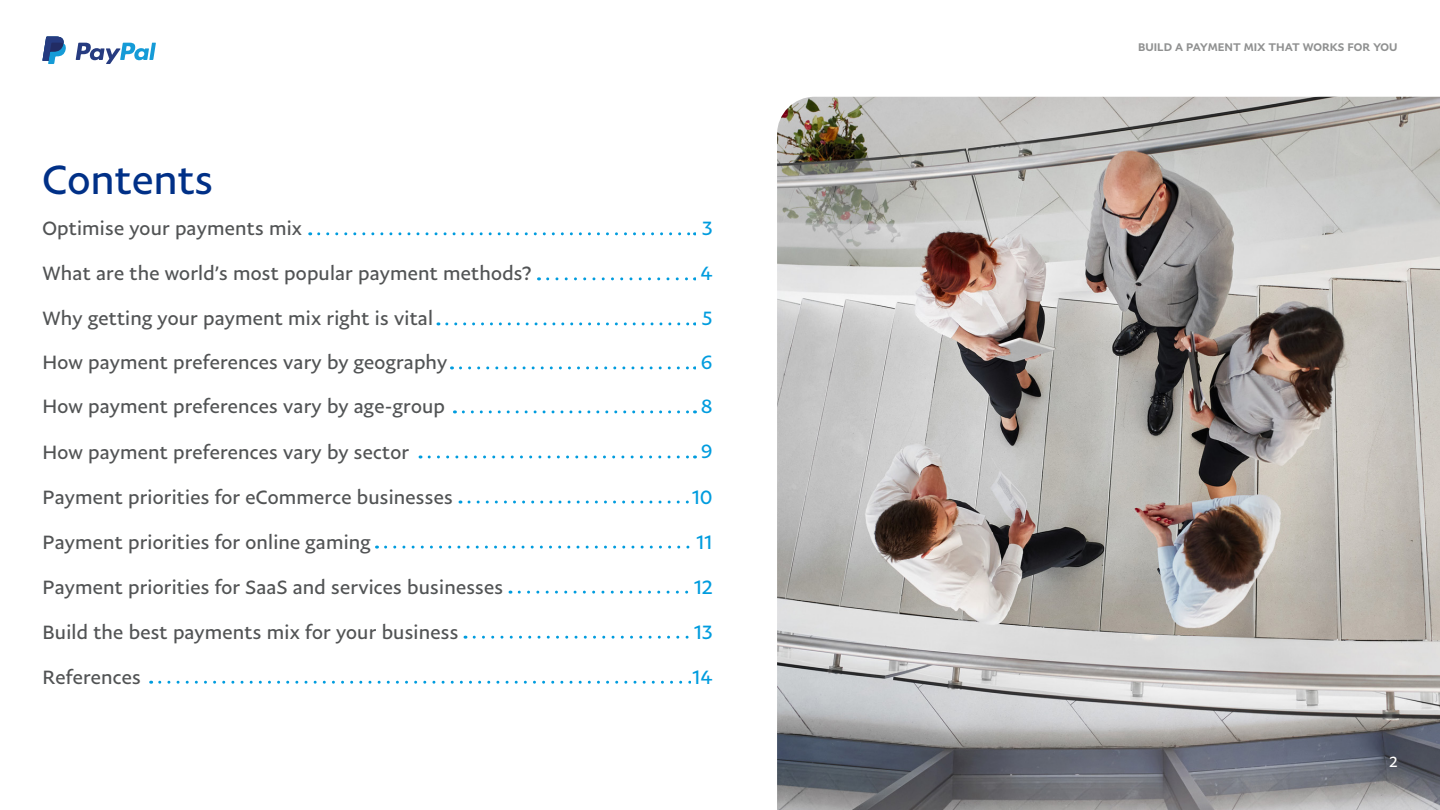
<style>
.page{position:relative;width:1440px;height:810px;background:#fff}
.page>*{position:absolute;margin:0;border:0;box-sizing:border-box;transform-origin:0 0}
.t1{font:41.25px "Pay Pal Sans Big";color:#003087}
.t2{font:19.5px "Pay Pal Sans Big";letter-spacing:.01em;color:#515354}
.t3{font:19.5px "Pay Pal Sans Big";letter-spacing:.01em;color:#009cde}
.t4{font:15px "Pay Pal Sans Big";color:#fff}
.t5{font:500 11.25px "Pay Pal Sans Big";color:#909191}
</style>
<div class="page">
<svg style="left:76px;top:43px;width:80px;height:21px"></svg>
<svg style="left:43px;top:37px;width:23px;height:27px"></svg>
<img style="left:777px;top:97px;width:663px;height:713px">
<svg style="left:319px;top:232px;width:376px;height:3px"></svg>
<svg style="left:429px;top:455px;width:267px;height:3px"></svg>
<svg style="left:447px;top:322px;width:249px;height:3px"></svg>
<svg style="left:460px;top:366px;width:235px;height:3px"></svg>
<svg style="left:386px;top:546px;width:304px;height:3px"></svg>
<svg style="left:548px;top:277px;width:147px;height:3px"></svg>
<svg style="left:469px;top:501px;width:220px;height:3px"></svg>
<svg style="left:463px;top:410px;width:232px;height:3px"></svg>
<svg style="left:519px;top:591px;width:170px;height:3px"></svg>
<svg style="left:474px;top:636px;width:215px;height:3px"></svg>
<svg style="left:160px;top:681px;width:531px;height:3px"></svg>
<h1 class="t1" style="left:43px;top:154px;width:172px">Contents</h1>
<p class="t2" style="left:43px;top:216px;width:261px">Optimise your payments mix</p>
<p class="t3" style="left:702px;top:216px;width:12px">3</p>
<p class="t2" style="left:43px;top:262px;width:491px">What are the world’s most popular payment methods?</p>
<p class="t2" style="left:43px;top:307px;width:392px">Why getting your payment mix right is vital</p>
<p class="t2" style="left:43px;top:351px;width:406px">How payment preferences vary by geography</p>
<p class="t2" style="left:43px;top:395px;width:404px">How payment preferences vary by age-group</p>
<p class="t2" style="left:43px;top:440px;width:368px">How payment preferences vary by sector</p>
<p class="t2" style="left:43px;top:485px;width:412px">Payment priorities for eCommerce businesses</p>
<p class="t2" style="left:43px;top:530px;width:330px">Payment priorities for online gaming</p>
<p class="t2" style="left:43px;top:575px;width:462px">Payment priorities for SaaS and services businesses</p>
<p class="t2" style="left:43px;top:620px;width:417px">Build the best payments mix for your business</p>
<p class="t3" style="left:694px;top:620px;width:20px">13</p>
<p class="t2" style="left:43px;top:665px;width:100px">References</p>
<p class="t3" style="left:693px;top:665px;width:21px">14</p>
<p class="t3" style="left:701px;top:262px;width:13px">4</p>
<p class="t3" style="left:702px;top:307px;width:12px">5</p>
<p class="t3" style="left:701px;top:351px;width:13px">6</p>
<p class="t3" style="left:701px;top:395px;width:13px">8</p>
<p class="t3" style="left:701px;top:440px;width:13px">9</p>
<p class="t3" style="left:692px;top:485px;width:22px">10</p>
<p class="t3" style="left:697px;top:530px;width:17px">11</p>
<p class="t3" style="left:694px;top:575px;width:20px">12</p>
<p class="t5" style="left:1138px;top:40px;width:261px">BUILD A PAYMENT MIX THAT WORKS FOR YOU</p>
<p class="t4" style="left:1389px;top:753px;width:9px">2</p>
</div>
